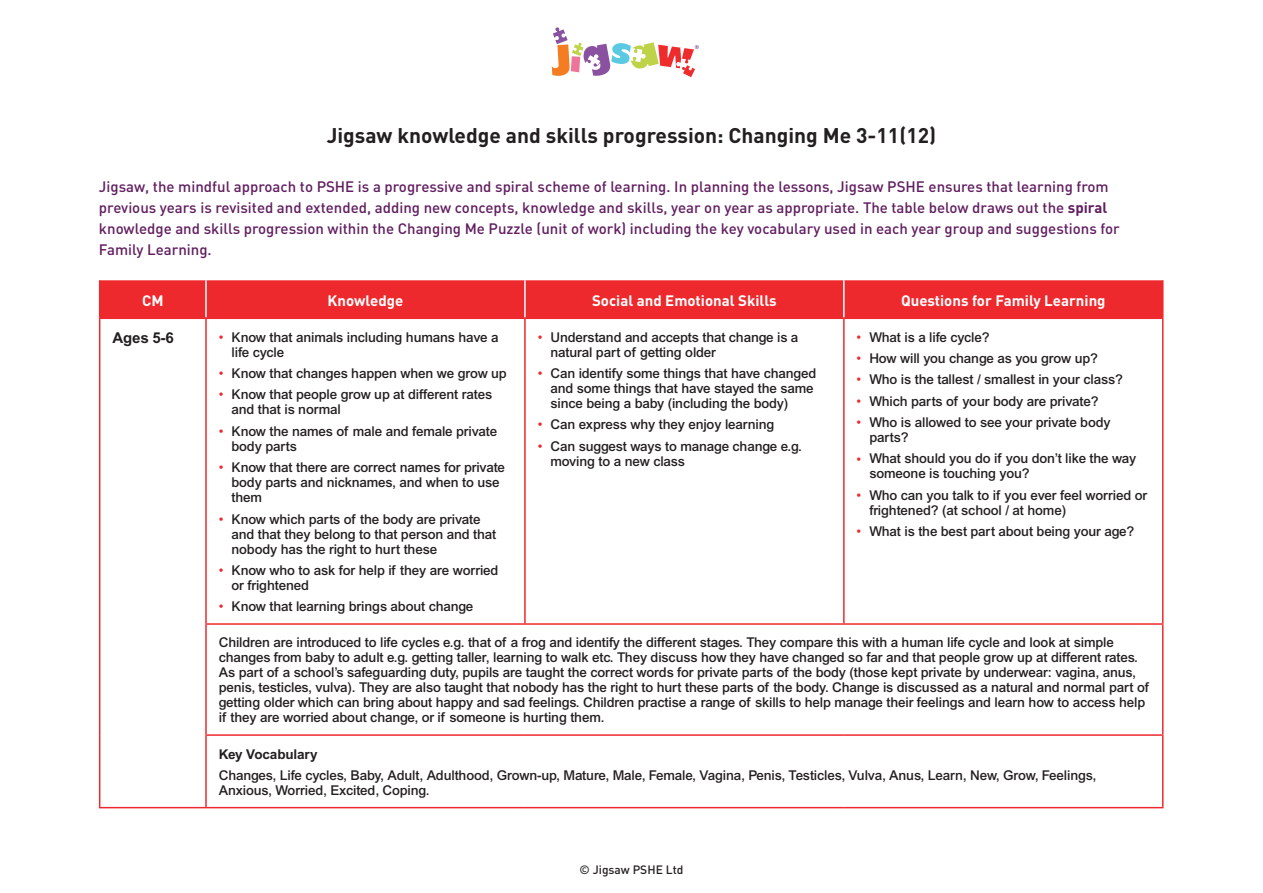
<style>
.page{position:relative;width:1263px;height:893px;background:#fff}
.page>*{position:absolute;margin:0;border:0;box-sizing:border-box;transform-origin:0 0}
.t1{font:700 21px "DIN";color:#231f20}
.t2{font:500 15px/21px "DIN";color:#611e60}
.t3{font:700 15px "DIN";color:#fff}
.t4{font:700 15px "Arial";color:#231f20}
.t5{font:500 13.5px/15px "Arial";letter-spacing:-.01em;color:#231f20}
.t6{font:700 13.5px "Arial";letter-spacing:-.01em;color:#231f20}
.t7{font:500 12px "DIN";color:#231f20}
.s1{font-weight:700}
.s2{font-weight:400;color:#ee292d}
</style>
<div class="page">
<svg style="left:552px;top:27px;width:147px;height:50px"></svg>
<div style="left:100px;top:280px;width:1062px;height:38px;background:#ee292d"></div>
<hr style="left:205px;top:280px;width:2px;height:38px;background:#fff">
<hr style="left:524px;top:280px;width:2px;height:38px;background:#fff">
<hr style="left:843px;top:280px;width:2px;height:38px;background:#fff">
<hr style="left:99px;top:280px;width:1px;height:38px;background:#ee292d">
<hr style="left:1162px;top:280px;width:1px;height:38px;background:#ee292d">
<hr style="left:99px;top:319px;width:1px;height:305px;background:#ee292d">
<hr style="left:99px;top:624px;width:1px;height:111px;background:#ee292d">
<hr style="left:99px;top:735px;width:1px;height:72px;background:#ee292d">
<hr style="left:99px;top:318px;width:107px;height:1px;background:#ee292d">
<hr style="left:205px;top:319px;width:2px;height:304px;background:#ee292d">
<hr style="left:206px;top:318px;width:319px;height:1px;background:#ee292d">
<hr style="left:524px;top:319px;width:2px;height:304px;background:#ee292d">
<hr style="left:525px;top:318px;width:319px;height:1px;background:#ee292d">
<hr style="left:843px;top:319px;width:2px;height:304px;background:#ee292d">
<hr style="left:844px;top:318px;width:319px;height:1px;background:#ee292d">
<hr style="left:1162px;top:319px;width:1px;height:304px;background:#ee292d">
<hr style="left:205px;top:625px;width:2px;height:109px;background:#ee292d">
<hr style="left:205px;top:623px;width:320px;height:2px;background:#ee292d">
<hr style="left:525px;top:623px;width:319px;height:2px;background:#ee292d">
<hr style="left:844px;top:623px;width:319px;height:2px;background:#ee292d">
<hr style="left:1162px;top:625px;width:1px;height:109px;background:#ee292d">
<hr style="left:99px;top:807px;width:107px;height:1px;background:#ee292d">
<hr style="left:205px;top:736px;width:2px;height:71px;background:#ee292d">
<hr style="left:205px;top:734px;width:320px;height:2px;background:#ee292d">
<hr style="left:525px;top:734px;width:319px;height:2px;background:#ee292d">
<hr style="left:844px;top:734px;width:319px;height:2px;background:#ee292d">
<hr style="left:206px;top:807px;width:319px;height:1px;background:#ee292d">
<hr style="left:525px;top:807px;width:319px;height:1px;background:#ee292d">
<hr style="left:844px;top:807px;width:319px;height:1px;background:#ee292d">
<hr style="left:1162px;top:736px;width:1px;height:71px;background:#ee292d">
<p class="t1" style="left:327px;top:121px;width:611px">Jigsaw knowledge and skills progression: Changing Me 3-11(12)</p>
<p class="t2" style="left:99px;top:176px;width:1022px">Jigsaw, the mindful approach to PSHE is a progressive and spiral scheme of learning. In planning the lessons, Jigsaw PSHE ensures that learning from previous years is revisited and extended, adding new concepts, knowledge and skills, year on year as appropriate. The table below draws out the <span class="s1">spiral </span>knowledge and skills progression within the Changing Me Puzzle (unit of work) including the key vocabulary used in each year group and suggestions for Family Learning.</p>
<p class="t3" style="left:142px;top:290px;width:23px">CM</p>
<p class="t3" style="left:328px;top:290px;width:77px">Knowledge</p>
<p class="t3" style="left:592px;top:290px;width:186px">Social and Emotional Skills</p>
<p class="t3" style="left:901px;top:290px;width:206px">Questions for Family Learning</p>
<p class="t4" style="left:112px;top:329px;width:63px">Ages 5-6</p>
<p class="t5" style="left:231px;top:329px;width:269px;text-indent:-13px"><span class="s2">•</span> Know that animals including humans have a life cycle</p>
<p class="t5" style="left:219px;top:366px;width:290px"><span class="s2">•</span> Know that changes happen when we grow up</p>
<p class="t5" style="left:231px;top:387px;width:262px;text-indent:-13px"><span class="s2">•</span> Know that people grow up at different rates and that is normal</p>
<p class="t5" style="left:231px;top:423px;width:267px;text-indent:-13px"><span class="s2">•</span> Know the names of male and female private body parts</p>
<p class="t5" style="left:231px;top:460px;width:275px;text-indent:-13px"><span class="s2">•</span> Know that there are correct names for private body parts and nicknames, and when to use them</p>
<p class="t5" style="left:231px;top:511px;width:266px;text-indent:-13px"><span class="s2">•</span> Know which parts of the body are private and that they belong to that person and that nobody has the right to hurt these</p>
<p class="t5" style="left:231px;top:562px;width:268px;text-indent:-13px"><span class="s2">•</span> Know who to ask for help if they are worried or frightened</p>
<p class="t5" style="left:219px;top:599px;width:256px"><span class="s2">•</span> Know that learning brings about change</p>
<p class="t5" style="left:857px;top:329px;width:134px"><span class="s2">•</span> What is a life cycle?</p>
<p class="t5" style="left:857px;top:351px;width:243px"><span class="s2">•</span> How will you change as you grow up?</p>
<p class="t5" style="left:857px;top:372px;width:268px"><span class="s2">•</span> Who is the tallest / smallest in your class?</p>
<p class="t5" style="left:857px;top:393px;width:243px"><span class="s2">•</span> Which parts of your body are private?</p>
<p class="t5" style="left:869px;top:415px;width:243px;text-indent:-13px"><span class="s2">•</span> Who is allowed to see your private body parts?</p>
<p class="t5" style="left:869px;top:451px;width:268px;text-indent:-13px"><span class="s2">•</span> What should you do if you don’t like the way someone is touching you?</p>
<p class="t5" style="left:869px;top:487px;width:279px;text-indent:-13px"><span class="s2">•</span> Who can you talk to if you ever feel worried or frightened? (at school / at home)</p>
<p class="t5" style="left:857px;top:524px;width:279px"><span class="s2">•</span> What is the best part about being your age?</p>
<p class="t5" style="left:550px;top:329px;width:249px;text-indent:-13px"><span class="s2">•</span> Understand and accepts that change is a natural part of getting older</p>
<p class="t5" style="left:550px;top:366px;width:267px;text-indent:-13px"><span class="s2">•</span> Can identify some things that have changed and some things that have stayed the same since being a baby (including the body)</p>
<p class="t5" style="left:538px;top:417px;width:238px"><span class="s2">•</span> Can express why they enjoy learning</p>
<p class="t5" style="left:550px;top:438px;width:253px;text-indent:-13px"><span class="s2">•</span> Can suggest ways to manage change e.g. moving to a new class</p>
<p class="t5" style="left:219px;top:635px;width:932px">Children are introduced to life cycles e.g. that of a frog and identify the different stages. They compare this with a human life cycle and look at simple changes from baby to adult e.g. getting taller, learning to walk etc. They discuss how they have changed so far and that people grow up at different rates.<br>As part of a school’s safeguarding duty, pupils are taught the correct words for private parts of the body (those kept private by underwear: vagina, anus, penis, testicles, vulva). They are also taught that nobody has the right to hurt these parts of the body. Change is discussed as a natural and normal part of getting older which can bring about happy and sad feelings. Children practise a range of skills to help manage their feelings and learn how to access help if they are worried about change, or if someone is hurting them.</p>
<p class="t6" style="left:219px;top:746px;width:100px">Key Vocabulary</p>
<p class="t5" style="left:219px;top:767px;width:879px">Changes, Life cycles, Baby, Adult, Adulthood, Grown-up, Mature, Male, Female, Vagina, Penis, Testicles, Vulva, Anus, Learn, New, Grow, Feelings,<br>Anxious, Worried, Excited, Coping.</p>
<p class="t7" style="left:579px;top:862px;width:105px">© Jigsaw PSHE Ltd</p>
</div>
